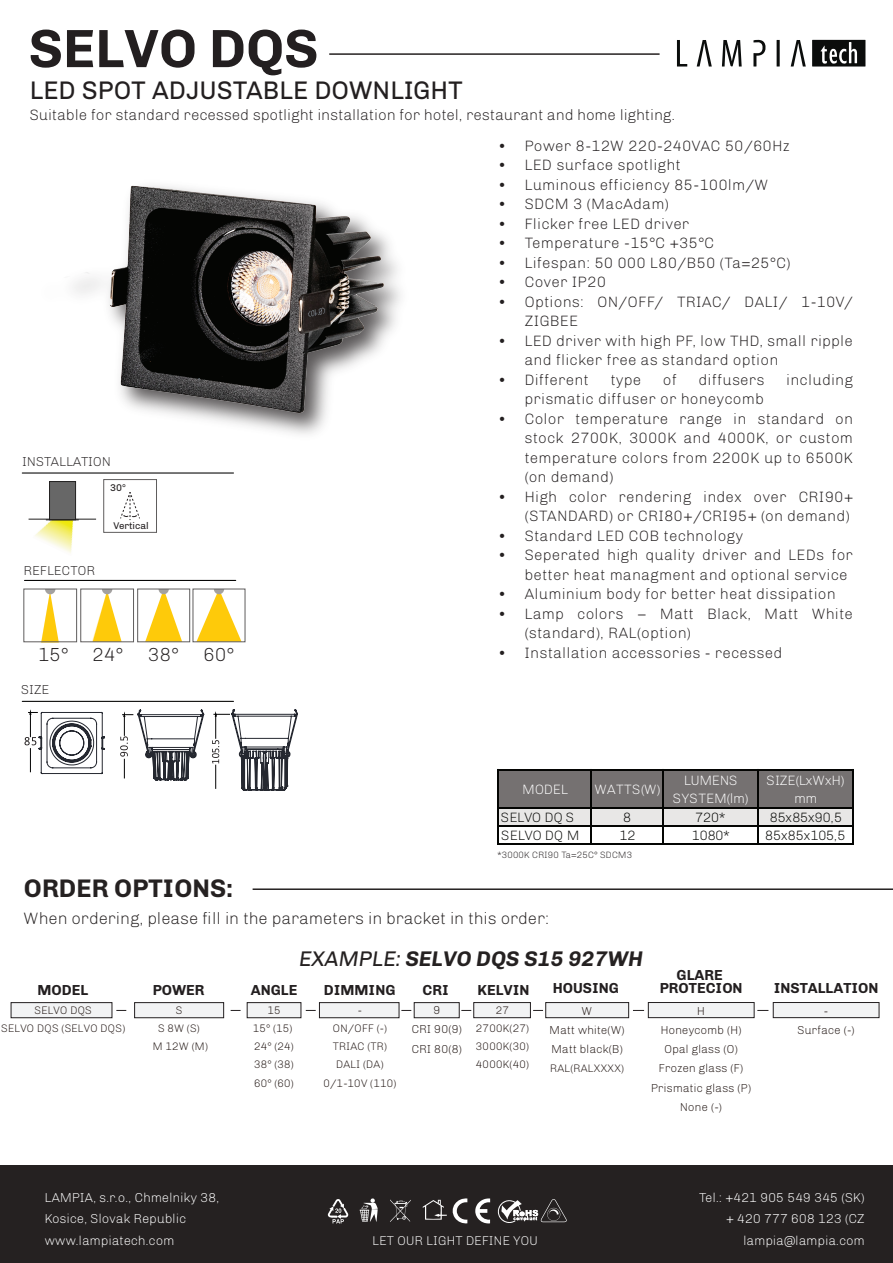
<style>
.page{position:relative;width:893px;height:1263px;background:#fff}
.page>*{position:absolute;margin:0;border:0;box-sizing:border-box;transform-origin:0 0}
.t1{font:700 54px "Chivo";color:#231f20}
.t2{font:25.5px "Chivo";color:#231f20}
.t3{font:700 25.5px "Chivo";color:#252121}
.t4{font:italic 700 21.3px "Chivo";color:#252121}
.t5{font:300 18.9px "Chivo";color:#231f20}
.t6{font:300 16.5px "Chivo";color:#252121}
.t7{font:300 15px/19.5px "Chivo";letter-spacing:.02em;color:#231f20}
.t8{font:300 15px "Chivo";color:#231f20}
.t9{font:700 14.55px/12.8px "Chivo";color:#231f20;text-align:center}
.t10{font:300 13.5px "Chivo";letter-spacing:-.03em;color:#040503}
.t11{font:300 13.5px/18px "Chivo";letter-spacing:-.01em;color:#fff;text-align:center}
.t12{font:300 12.9px/21.6px "Chivo";color:#fff}
.t13{font:300 12.9px "Chivo";color:#231f20}
.t14{font:300 12.75px "Chivo";color:#fff}
.t15{font:300 11.55px/19.2px "Chivo";color:#201512;text-align:center}
.t16{font:300 10.95px/18.1px "Chivo";color:#201512;text-align:center}
.t17{font:9.75px "Chivo";color:#231f20}
.t18{font:300 9.15px "Chivo";color:#231f20}
.s1{font-weight:400}
</style>
<div class="page">
<hr style="left:329px;top:53px;width:331px;height:2px;background:#252121">
<svg style="left:676px;top:39px;width:190px;height:28px"></svg>
<div style="left:0;top:1165px;width:893px;height:98px;background:#252121"></div>
<svg style="left:475px;top:1198px;width:15px;height:25px"></svg>
<svg style="left:498px;top:1199px;width:69px;height:24px"></svg>
<svg style="left:328px;top:1199px;width:20px;height:24px"></svg>
<svg style="left:360px;top:1198px;width:18px;height:24px"></svg>
<svg style="left:390px;top:1199px;width:21px;height:23px"></svg>
<svg style="left:423px;top:1198px;width:44px;height:26px"></svg>
<hr style="left:253px;top:888px;width:640px;height:2px;background:#252121">
<div style="left:134px;top:1002px;width:90px;height:16px;background:#f2f3f4;border:1px solid #231f20"></div>
<div style="left:414px;top:1002px;width:46px;height:16px;background:#f2f3f4;border:1px solid #231f20"></div>
<div style="left:545px;top:1002px;width:84px;height:16px;background:#f2f3f4;border:1px solid #231f20"></div>
<div style="left:473px;top:1002px;width:58px;height:16px;background:#f2f3f4;border:1px solid #231f20"></div>
<div style="left:319px;top:1002px;width:80px;height:16px;background:#f2f3f4;border:1px solid #231f20"></div>
<div style="left:247px;top:1002px;width:54px;height:16px;background:#f2f3f4;border:1px solid #231f20"></div>
<div style="left:11px;top:1002px;width:101px;height:16px;background:#f2f3f4;border:1px solid #231f20"></div>
<div style="left:648px;top:1002px;width:106px;height:16px;background:#f2f3f4;border:1px solid #231f20"></div>
<div style="left:773px;top:1002px;width:106px;height:16px;background:#f2f3f4;border:1px solid #231f20"></div>
<svg style="left:93px;top:591px;width:28px;height:49px"></svg>
<svg style="left:41px;top:591px;width:18px;height:49px"></svg>
<div style="left:81px;top:589px;width:53px;height:53px;border:1px solid #5f5d5d"></div>
<div style="left:24px;top:589px;width:53px;height:53px;border:1px solid #5f5d5d"></div>
<svg style="left:145px;top:591px;width:37px;height:49px"></svg>
<div style="left:137px;top:589px;width:53px;height:53px;border:1px solid #5f5d5d"></div>
<svg style="left:197px;top:591px;width:44px;height:49px"></svg>
<div style="left:193px;top:589px;width:52px;height:53px;border:1px solid #5f5d5d"></div>
<hr style="left:24px;top:580px;width:212px;height:1px;background:#050504">
<hr style="left:22px;top:701px;width:211px;height:1px;background:#050504">
<hr style="left:22px;top:472px;width:211px;height:2px;background:#050504">
<div style="left:104px;top:479px;width:53px;height:54px;border:1px solid #5f5d5d"></div>
<img style="left:33px;top:507px;width:53px;height:46px">
<hr style="left:29px;top:519px;width:67px;height:1px;background:#211f1f">
<div style="left:49px;top:481px;width:27px;height:39px;background:#676767;border:1px solid #211f1f"></div>
<hr style="left:46px;top:519px;width:33px;height:1px;background:#211f1f">
<svg style="left:120px;top:501px;width:20px;height:19px"></svg>
<div style="left:499px;top:770px;width:354px;height:38px;background:#757171"></div>
<div style="left:499px;top:807px;width:354px;height:19px;background:#e8e7e6"></div>
<hr style="left:498px;top:769px;width:1px;height:76px;background:#040503">
<hr style="left:590px;top:770px;width:1px;height:75px;background:#040503">
<hr style="left:663px;top:770px;width:1px;height:75px;background:#040503">
<hr style="left:757px;top:770px;width:1px;height:75px;background:#040503">
<hr style="left:852px;top:770px;width:1px;height:75px;background:#040503">
<hr style="left:499px;top:769px;width:354px;height:1px;background:#040503">
<hr style="left:499px;top:807px;width:354px;height:1px;background:#040503">
<hr style="left:499px;top:825px;width:354px;height:1px;background:#040503">
<hr style="left:499px;top:843px;width:354px;height:2px;background:#040503">
<svg style="left:212px;top:709px;width:86px;height:82px"></svg>
<svg style="left:120px;top:710px;width:84px;height:70px"></svg>
<svg style="left:24px;top:712px;width:81px;height:62px"></svg>
<img style="left:30px;top:185px;width:371px;height:316px">
<h1 class="t1" style="left:29px;top:17px;width:291px">SELVO DQS</h1>
<h2 class="t2" style="left:30px;top:75px;width:435px">LED SPOT ADJUSTABLE DOWNLIGHT</h2>
<p class="t8" style="left:30px;top:106px;width:647px">Suitable for standard recessed spotlight installation for hotel, restaurant and home lighting.</p>
<p class="t13" style="left:22px;top:454px;width:90px">INSTALLATION</p>
<p class="t17" style="left:110px;top:482px;width:17px">30°</p>
<p class="t13" style="left:24px;top:563px;width:73px">REFLECTOR</p>
<p class="t17" style="left:113px;top:520px;width:37px">Vertical</p>
<p class="t5" style="left:38px;top:644px;width:32px">15°</p>
<p class="t5" style="left:93px;top:644px;width:32px">24°</p>
<p class="t5" style="left:148px;top:644px;width:32px">38°</p>
<p class="t5" style="left:204px;top:644px;width:32px">60°</p>
<p class="t13" style="left:21px;top:682px;width:30px">SIZE</p>
<p class="t7" style="left:498px;top:136px;width:294px">• Power 8-12W 220-240VAC 50/60Hz</p>
<p class="t7" style="left:498px;top:155px;width:185px">• LED surface spotlight</p>
<p class="t7" style="left:498px;top:175px;width:272px">• Luminous efficiency 85-100lm/W</p>
<p class="t7" style="left:498px;top:194px;width:173px">• SDCM 3 (MacAdam)</p>
<p class="t7" style="left:498px;top:214px;width:193px">• Flicker free LED driver</p>
<p class="t7" style="left:498px;top:233px;width:218px">• Temperature -15°C +35°C</p>
<p class="t7" style="left:498px;top:253px;width:295px">• Lifespan: 50 000 L80/B50 (Ta=25°C)</p>
<p class="t7" style="left:498px;top:272px;width:110px">• Cover IP20</p>
<p class="t7" style="left:525px;top:292px;width:330px;text-indent:-27px">• Options: ON/OFF/ TRIAC/ DALI/ 1-10V/<br>ZIGBEE</p>
<p class="t7" style="left:525px;top:331px;width:330px;text-indent:-27px">• LED driver with high PF, low THD, small ripple and flicker free as standard option</p>
<p class="t7" style="left:498px;top:370px;width:93px">• Different</p>
<p class="t7" style="left:611px;top:370px;width:32px">type</p>
<p class="t7" style="left:663px;top:370px;width:15px">of</p>
<p class="t7" style="left:699px;top:370px;width:68px">diffusers</p>
<p class="t7" style="left:787px;top:370px;width:68px">including</p>
<p class="t7" style="left:525px;top:389px;width:241px">prismatic diffuser or honeycomb</p>
<p class="t7" style="left:525px;top:409px;width:330px;text-align:justify;text-indent:-27px">• Color temperature range in standard on stock 2700K, 3000K and 4000K, or custom temperature colors from 2200K up to 6500K (on demand)</p>
<p class="t7" style="left:498px;top:487px;width:357px;text-align:right">• High color rendering index over CRI90+ (STANDARD) or CRI80+/CRI95+ (on demand)</p>
<p class="t7" style="left:498px;top:526px;width:247px">• Standard LED COB technology</p>
<p class="t7" style="left:525px;top:545px;width:330px;text-indent:-27px">• Seperated high quality driver and LEDs for better heat managment and optional service</p>
<p class="t7" style="left:498px;top:584px;width:340px">• Aluminium body for better heat dissipation</p>
<p class="t7" style="left:525px;top:604px;width:330px;text-indent:-27px">• Lamp colors – Matt Black, Matt White (standard), RAL(option)</p>
<p class="t7" style="left:498px;top:643px;width:286px">• Installation accessories - recessed</p>
<p class="t11" style="left:523px;top:780px;width:47px">MODEL</p>
<p class="t11" style="left:595px;top:780px;width:67px">WATTS(W)</p>
<p class="t11" style="left:673px;top:771px;width:78px">LUMENS<br>SYSTEM(lm)</p>
<p class="t11" style="left:766px;top:771px;width:80px">SIZE(LxWxH) mm</p>
<p class="t10" style="left:501px;top:809px;width:75px">SELVO DQ S</p>
<p class="t10" style="left:623px;top:809px;width:10px">8</p>
<p class="t10" style="left:695px;top:809px;width:32px">720*</p>
<p class="t10" style="left:770px;top:809px;width:74px">85x85x90,5</p>
<p class="t10" style="left:501px;top:828px;width:80px">SELVO DQ M</p>
<p class="t10" style="left:620px;top:828px;width:18px">12</p>
<p class="t10" style="left:692px;top:828px;width:39px">1080*</p>
<p class="t10" style="left:765px;top:828px;width:82px">85x85x105,5</p>
<p class="t18" style="left:497px;top:850px;width:136px">*3000K CRI90 Ta=25C° SDCM3</p>
<h2 class="t3" style="left:24px;top:873px;width:211px">ORDER OPTIONS:</h2>
<p class="t6" style="left:24px;top:908px;width:527px">When ordering, please fill in the parameters in bracket in this order:</p>
<h3 class="t4" style="left:299px;top:946px;width:345px"><span class="s1">EXAMPLE:</span> SELVO DQS S15 927WH</h3>
<p class="t9" style="left:153px;top:983px;width:53px">POWER</p>
<p class="t9" style="left:422px;top:983px;width:28px">CRI</p>
<p class="t9" style="left:477px;top:983px;width:54px">KELVIN</p>
<p class="t9" style="left:553px;top:982px;width:68px">HOUSING</p>
<p class="t16" style="left:476px;top:1001px;width:55px">27<br>2700K(27)<br>3000K(30)<br>4000K(40)</p>
<p class="t9" style="left:38px;top:983px;width:52px">MODEL</p>
<p class="t16" style="left:1px;top:1001px;width:126px">SELVO DQS<br>SELVO DQS (SELVO DQS)</p>
<p class="t15" style="left:412px;top:1001px;width:52px">9<br>CRI 90(9)<br>CRI 80(8)</p>
<p class="t15" style="left:550px;top:1001px;width:77px">W<br>Matt white(W)<br>Matt black(B)</p>
<p class="t16" style="left:550px;top:1060px;width:76px">RAL(RALXXXX)</p>
<p class="t9" style="left:251px;top:983px;width:48px">ANGLE</p>
<p class="t16" style="left:253px;top:1001px;width:43px">15<br>15° (15)<br>24° (24)<br>38° (38)<br>60° (60)</p>
<p class="t9" style="left:324px;top:983px;width:73px">DIMMING</p>
<p class="t16" style="left:323px;top:1001px;width:75px">-<br>ON/OFF (-)<br>TRIAC (TR)<br>DALI (DA)<br>0/1-10V (110)</p>
<p class="t16" style="left:153px;top:1001px;width:57px">S<br>S 8W (S)<br>M 12W (M)</p>
<p class="t9" style="left:660px;top:969px;width:84px">GLARE<br>PROTECION</p>
<p class="t15" style="left:651px;top:1001px;width:102px">H<br>Honeycomb (H)<br>Opal glass (O)<br>Frozen glass (F)<br>Prismatic glass (P)<br>None (-)</p>
<p class="t9" style="left:774px;top:982px;width:106px">INSTALLATION</p>
<p class="t15" style="left:797px;top:1001px;width:59px">-<br>Surface (-)</p>
<p class="t12" style="left:45px;top:1186px;width:176px">LAMPIA, s.r.o., Chmelniky 38,<br>Kosice, Slovak Republic www.lampiatech.com</p>
<p class="t12" style="left:699px;top:1186px;width:167px;text-align:right">Tel.: +421 905 549 345 (SK) + 420 777 608 123 (CZ</p>
<p class="t14" style="left:373px;top:1233px;width:167px">LET OUR LIGHT DEFINE YOU</p>
<p class="t12" style="left:743px;top:1230px;width:123px">lampia@lampia.com</p>
</div>
